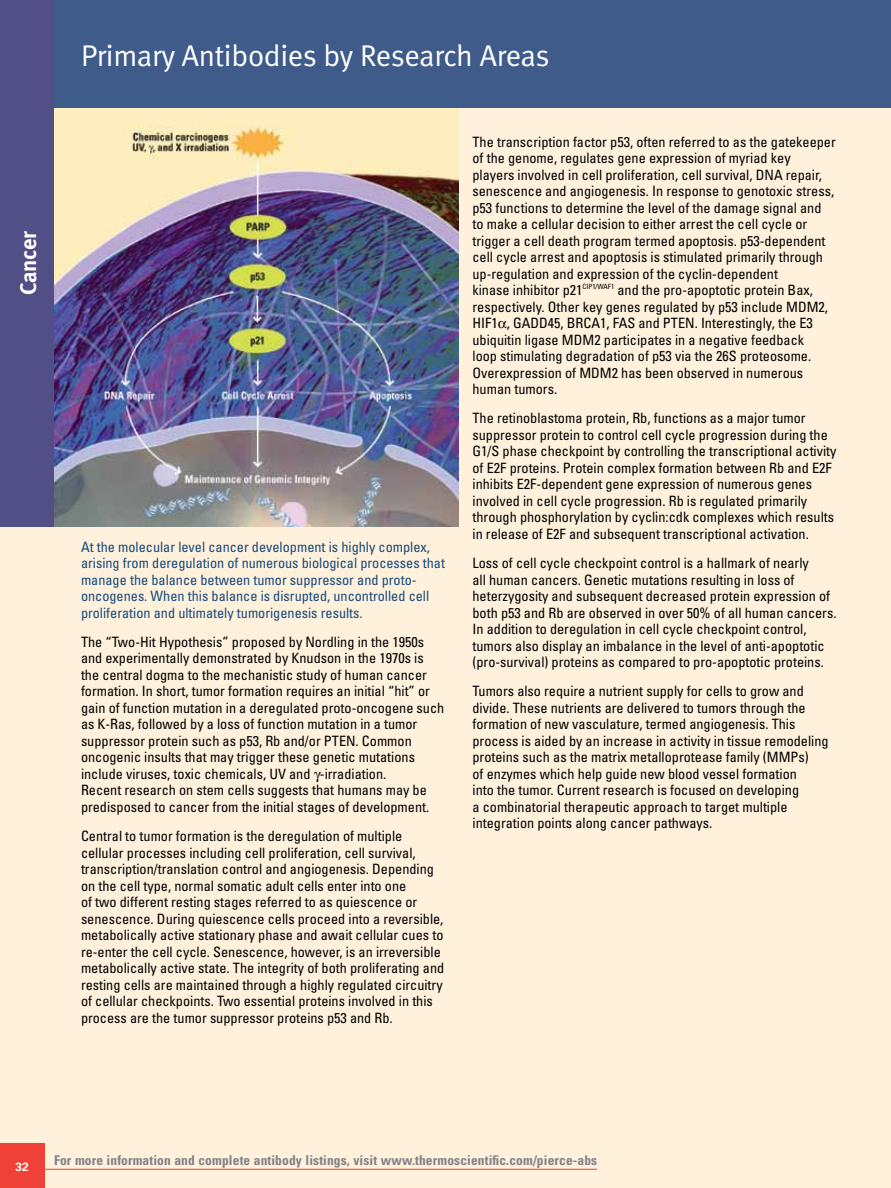
<style>
.page{position:relative;width:891px;height:1188px;background:#fff}
.page>*{position:absolute;margin:0;border:0;box-sizing:border-box;transform-origin:0 0}
.t1{font:30px "Meta Normal LF";letter-spacing:-.01em;color:#fff}
.t2{font:22.5px "Meta Bold LF";letter-spacing:-.01em;color:#fff}
.t3{font:condensed 14.25px/16.5px "Univers";color:#000}
.t4{font:condensed 14.25px/16.5px "Univers";color:#174a7c}
.t5{font:700 condensed 13.5px "Univers";letter-spacing:.01em;color:#808285}
.t6{font:700 12px "Univers";color:#fff}
</style>
<div class="page">
<div style="left:0;top:108px;width:891px;height:1080px;background:#fff1dc"></div>
<div style="left:0;top:1143px;width:45px;height:45px;background:#ef4135"></div>
<div style="left:0;top:0;width:891px;height:108px;background:#3f5b89"></div>
<div style="left:0;top:0;width:54px;height:526px;background:#524e86"></div>
<hr style="left:30px;top:1169px;width:567px;height:1px;background:#ef4135">
<img style="left:54px;top:108px;width:405px;height:418px">
<p class="t2" style="left:14px;top:295px;width:66px;rotate:-90deg">Cancer</p>
<p class="t1" style="left:81px;top:38px;width:470px">Primary Antibodies by Research Areas</p>
<p class="t4" style="left:81px;top:538px;width:366px">At the molecular level cancer development is highly complex, arising from deregulation of numerous biological processes that manage the balance between tumor suppressor and proto&shy;oncogenes. When this balance is disrupted, uncontrolled cell proliferation and ultimately tumorigenesis results.</p>
<p class="t3" style="left:81px;top:633px;width:365px">The “Two-Hit Hypothesis” proposed by Nordling in the 1950s and experimentally demonstrated by Knudson in the 1970s is the central dogma to the mechanistic study of human cancer formation. In short, tumor formation requires an initial “hit” or gain of function mutation in a deregulated proto-oncogene such as K-Ras, followed by a loss of function mutation in a tumor suppressor protein such as p53, Rb and/or PTEN. Common oncogenic insults that may trigger these genetic mutations include viruses, toxic chemicals, UV and -irradiation.<br>Recent research on stem cells suggests that humans may be predisposed to cancer from the initial stages of development.</p>
<p class="t3" style="left:81px;top:827px;width:365px">Central to tumor formation is the deregulation of multiple cellular processes including cell proliferation, cell survival, transcription/translation control and angiogenesis. Depending on the cell type, normal somatic adult cells enter into one<br>of two different resting stages referred to as quiescence or senescence. During quiescence cells proceed into a reversible, metabolically active stationary phase and await cellular cues to re-enter the cell cycle. Senescence, however, is an irreversible metabolically active state. The integrity of both proliferating and resting cells are maintained through a highly regulated circuitry of cellular checkpoints. Two essential proteins involved in this process are the tumor suppressor proteins p53 and Rb.</p>
<p class="t3" style="left:473px;top:133px;width:365px">The transcription factor p53, often referred to as the gatekeeper of the genome, regulates gene expression of myriad key players involved in cell proliferation, cell survival, DNA repair, senescence and angiogenesis. In response to genotoxic stress, p53 functions to determine the level of the damage signal and to make a cellular decision to either arrest the cell cycle or trigger a cell death program termed apoptosis. p53-dependent cell cycle arrest and apoptosis is stimulated primarily through up-regulation and expression of the cyclin-dependent<br>kinase inhibitor p21<sup>CIP1/WAF1</sup> and the pro-apoptotic protein Bax, respectively. Other key genes regulated by p53 include MDM2, HIF1 , GADD45, BRCA1, FAS and PTEN. Interestingly, the E3 ubiquitin ligase MDM2 participates in a negative feedback<br>loop stimulating degradation of p53 via the 26S proteosome.<br>Overexpression of MDM2 has been observed in numerous human tumors.</p>
<p class="t3" style="left:473px;top:410px;width:366px">The retinoblastoma protein, Rb, functions as a major tumor suppressor protein to control cell cycle progression during the G1/S phase checkpoint by controlling the transcriptional activity of E2F proteins. Protein complex formation between Rb and E2F inhibits E2F-dependent gene expression of numerous genes involved in cell cycle progression. Rb is regulated primarily through phosphorylation by cyclin:cdk complexes which results in release of E2F and subsequent transcriptional activation.</p>
<p class="t3" style="left:473px;top:554px;width:366px">Loss of cell cycle checkpoint control is a hallmark of nearly<br>all human cancers. Genetic mutations resulting in loss of heterzygosity and subsequent decreased protein expression of both p53 and Rb are observed in over 50% of all human cancers.<br>In addition to deregulation in cell cycle checkpoint control, tumors also display an imbalance in the level of anti-apoptotic (pro-survival) proteins as compared to pro-apoptotic proteins.</p>
<p class="t3" style="left:473px;top:683px;width:358px">Tumors also require a nutrient supply for cells to grow and divide. These nutrients are delivered to tumors through the formation of new vasculature, termed angiogenesis. This process is aided by an increase in activity in tissue remodeling proteins such as the matrix metalloprotease family (MMPs)<br>of enzymes which help guide new blood vessel formation<br>into the tumor. Current research is focused on developing<br>a combinatorial therapeutic approach to target multiple integration points along cancer pathways.</p>
<p class="t6" style="left:16px;top:1159px;width:15px">32</p>
<p class="t5" style="left:54px;top:1152px;width:545px">For more information and complete antibody listings, visit www.thermoscientific.com/pierce-abs</p>
</div>
